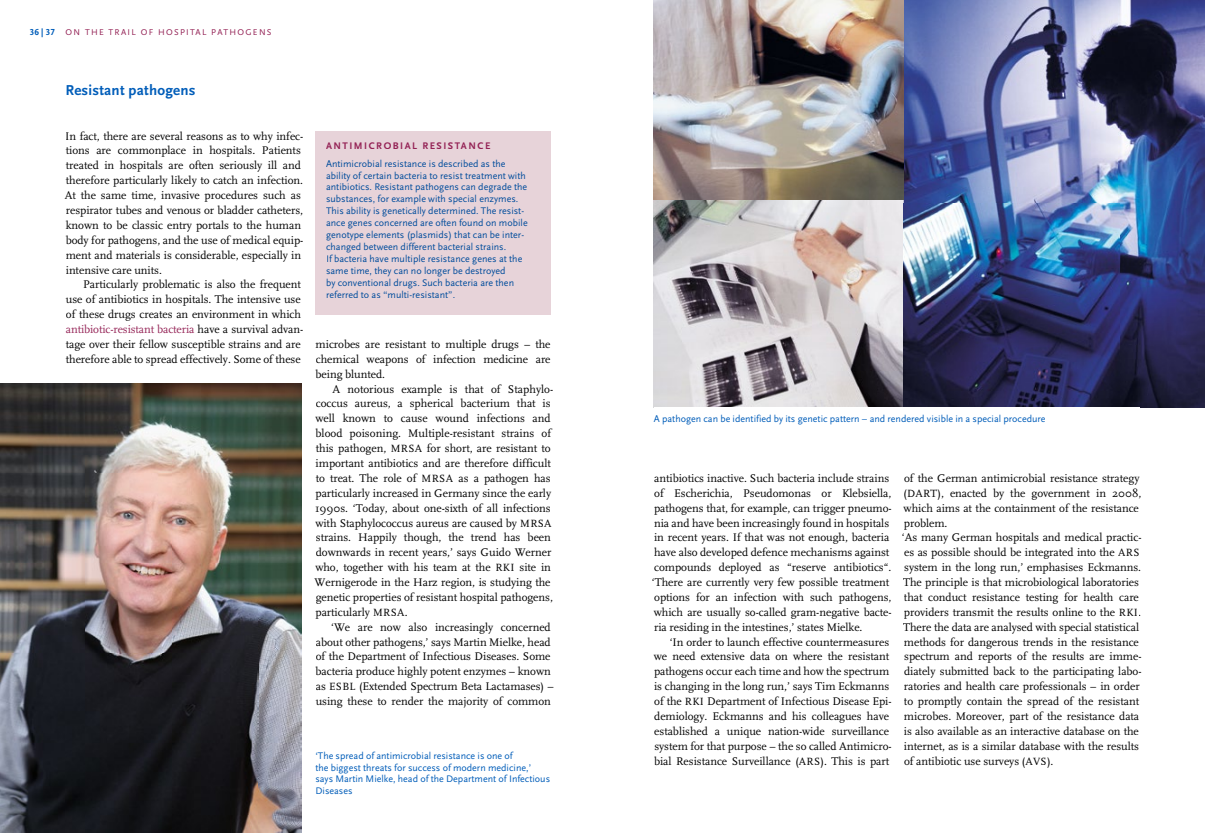
<style>
.page{position:relative;width:1205px;height:833px;background:#fff}
.page>*{position:absolute;margin:0;border:0;box-sizing:border-box;transform-origin:0 0}
.t1{font:700 15px "Scala Sans";letter-spacing:.015em;color:#005db9}
.t2{font:11.5px/14.9px "FF Scala OSX";letter-spacing:-.005em;color:#000}
.t3{font:10px/11.9px "Scala Sans";color:#004c9c}
.t4{font:10px/11.9px "Scala Sans";color:#005db9}
.t5{font:700 10px "Scala Sans";letter-spacing:.15em;color:#942255}
.t6{font:8.75px "Scala Sans";letter-spacing:.15em;color:#942255}
.s1{font-family:"Scala Sans Figures";font-weight:700;font-size:9.12px;color:#005db9}
.s2{font-weight:700;font-size:9.12px;color:#005db9}
.s3{color:#942255}
.s4{font-size:11px}
</style>
<div class="page">
<img style="left:654px;top:0;width:551px;height:407px">
<img style="left:0;top:384px;width:301px;height:449px">
<div style="left:315px;top:131px;width:236px;height:183px;background:#e7d3d9"></div>
<p class="t6" style="left:30px;top:28px;width:243px"><span class="s1">36</span> <span class="s2">|</span> <span class="s1">37</span> ON THE TRAIL OF HOSPITAL PATHOGENS</p>
<h1 class="t1" style="left:65px;top:82px;width:132px">Resistant pathogens</h1>
<p class="t2" style="left:65px;top:129px;width:240px">In fact, there are several reasons as to why infec&shy;tions are commonplace in hospitals. Patients treated in hospitals are often seriously ill and therefore particularly likely to catch an infection.<br>At the same time, invasive procedures such as respirator tubes and venous or bladder catheters, known to be classic entry portals to the human body for pathogens, and the use of medical equip&shy;ment and materials is considerable, especially in intensive care units.</p>
<p class="t2" style="left:66px;top:277px;width:239px;text-indent:17px">Particularly problematic is also the frequent use of antibiotics in hospitals. The intensive use of these drugs creates an environment in which <span class="s3">antibiotic-resistant bacteria</span> have a survival advan&shy;tage over their fellow susceptible strains and are therefore able to spread effectively. Some of these</p>
<p class="t5" style="left:326px;top:140px;width:166px">ANTIMICROBIAL RESISTANCE</p>
<p class="t3" style="left:326px;top:158px;width:203px">Antimicrobial resistance is described as the ability of certain bacteria to resist treatment with antibiotics. Resistant pathogens can degrade the substances, for example with special enzymes.<br>This ability is genetically determined. The resist&shy;ance genes concerned are often found on mobile genotype elements (plasmids) that can be inter&shy;changed between different bacterial strains.<br>If bacteria have multiple resistance genes at the same time, they can no longer be destroyed<br>by conventional drugs. Such bacteria are then referred to as “multi- resistant”.</p>
<p class="t2" style="left:315px;top:337px;width:237px;text-align:justify">microbes are resistant to multiple drugs – the chemical weapons of infection medicine are being blunted.</p>
<p class="t2" style="left:315px;top:381px;width:240px;text-indent:18px">A notorious example is that of Staphylo&shy;coccus aureus, a spherical bacterium that is well known to cause wound infections and blood poisoning. Multiple-resistant strains of this pathogen, <span class="s4">MRSA</span> for short, are resistant to important antibiotics and are therefore difficult to treat. The role of <span class="s4">MRSA</span> as a pathogen has particularly increased in Germany since the early 1990s. ‘Today, about one-sixth of all infections with Staphylococcus aureus are caused by <span class="s4">MRSA </span>strains. Happily though, the trend has been downwards in recent years,’ says Guido Werner who, together with his team at the <span class="s4">RKI</span> site in Wernigerode in the Harz region, is studying the genetic properties of resistant hospital pathogens, particularly <span class="s4">MRSA</span>.</p>
<p class="t2" style="left:315px;top:619px;width:240px;text-indent:16px">‘We are now also increasingly concerned about other pathogens,’ says Martin Mielke, head of the Department of Infectious Diseases. Some bacteria produce highly potent enzymes – known as <span class="s4">ESBL</span> (Extended Spectrum Beta Lactamases) – using these to render the majority of common</p>
<p class="t4" style="left:315px;top:749px;width:236px">‘The spread of antimicrobial resistance is one of<br>the biggest threats for success of modern medicine,’ says Martin Mielke, head of the Department of Infectious Diseases</p>
<p class="t4" style="left:654px;top:413px;width:393px">A pathogen can be identified by its genetic pattern – and rendered visible in a special procedure</p>
<p class="t2" style="left:652px;top:471px;width:241px">antibiotics inactive. Such bacteria include strains of Escherichia, Pseudomonas or Klebsiella, pathogens that, for example, can trigger pneumo&shy;nia and have been increasingly found in hospitals in recent years. If that was not enough, bacteria have also developed defence mechanisms against compounds deployed as “reserve antibiotics“. ‘There are currently very few possible treatment options for an infection with such pathogens, which are usually so-called gram-negative bacte&shy;ria residing in the intestines,’ states Mielke.</p>
<p class="t2" style="left:654px;top:634px;width:239px;text-indent:16px">‘In order to launch effective countermeasures we need extensive data on where the resistant pathogens occur each time and how the spectrum is changing in the long run,’ says Tim Eckmanns of the <span class="s4">RKI</span> Department of Infectious Disease Epi&shy;demiology. Eckmanns and his colleagues have established a unique nation-wide surveillance system for that purpose – the so called Antimicro&shy;bial Resistance Surveillance (<span class="s4">ARS</span>). This is part</p>
<p class="t2" style="left:902px;top:471px;width:241px">of the German antimicrobial resistance strategy (<span class="s4">DART</span>), enacted by the government in 2008, which aims at the containment of the resistance problem.<br>‘As many German hospitals and medical practic&shy;es as possible should be integrated into the <span class="s4">ARS </span>system in the long run,’ emphasises Eckmanns.<br>The principle is that microbiological laboratories that conduct resistance testing for health care providers transmit the results online to the <span class="s4">RKI</span>.<br>There the data are analysed with special statistical methods for dangerous trends in the resistance spectrum and reports of the results are imme&shy;diately submitted back to the participating labo&shy;ratories and health care professionals – in order to promptly contain the spread of the resistant microbes. Moreover, part of the resistance data is also available as an interactive database on the internet, as is a similar database with the results of antibiotic use surveys (<span class="s4">AVS</span>).</p>
</div>
